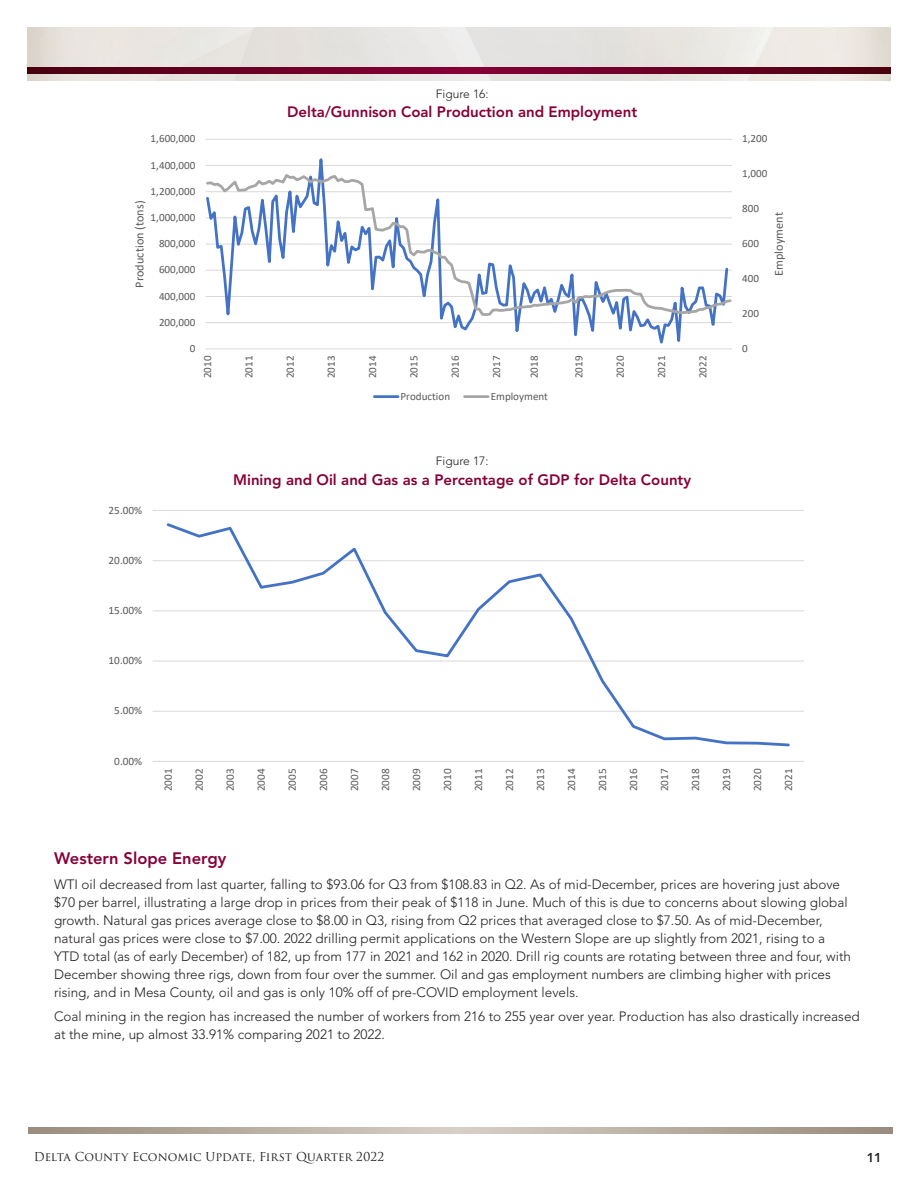
<style>
.page{position:relative;width:918px;height:1188px;background:#fff}
.page>*{position:absolute;margin:0;border:0;box-sizing:border-box;transform-origin:0 0}
.t1{font:800 16.5px "Avenir";color:#860037}
.t2{font:800 15px "Avenir";color:#860037}
.t3{font:300 13.5px/18px "Avenir";color:#231f20}
.t4{font:800 12.75px "Avenir";color:#231f20}
.t5{font:12.3px "Calibri";letter-spacing:.005em;color:#595959}
.t6{font:12px "Trajan Pro 3";color:#231f20}
.t7{font:300 12px "Avenir";color:#231f20}
.t8{font:11.25px "Calibri";color:#595959}
.t9{font:11.1px "Calibri";color:#595959}
</style>
<div class="page">
<img style="left:27px;top:27px;width:864px;height:54px">
<svg style="left:27px;top:68px;width:864px;height:6px;background:#680023"></svg>
<svg style="left:28px;top:1128px;width:864px;height:6px;background:#b8ada1"></svg>
<hr style="left:153px;top:711px;width:651px;height:1px;background:#d9d9d9">
<hr style="left:153px;top:661px;width:651px;height:1px;background:#d9d9d9">
<hr style="left:153px;top:610px;width:651px;height:1px;background:#d9d9d9">
<hr style="left:153px;top:560px;width:651px;height:1px;background:#d9d9d9">
<hr style="left:153px;top:510px;width:651px;height:1px;background:#d9d9d9">
<hr style="left:153px;top:761px;width:651px;height:1px;background:#d9d9d9">
<svg style="left:165px;top:523px;width:626px;height:224px"></svg>
<hr style="left:206px;top:322px;width:526px;height:1px;background:#d9d9d9">
<hr style="left:206px;top:165px;width:526px;height:1px;background:#d9d9d9">
<hr style="left:206px;top:139px;width:526px;height:1px;background:#d9d9d9">
<hr style="left:206px;top:348px;width:526px;height:1px;background:#d9d9d9">
<svg style="left:206px;top:158px;width:524px;height:192px"></svg>
<svg style="left:206px;top:172px;width:526px;height:145px"></svg>
<hr style="left:374px;top:395px;width:24px;height:3px;background:#4472c4">
<hr style="left:465px;top:395px;width:23px;height:3px;background:#a6a6a6">
<p class="t9" style="left:151px;top:131px;width:46px">1,600,000</p>
<p class="t9" style="left:151px;top:157px;width:46px">1,400,000</p>
<p class="t9" style="left:151px;top:183px;width:46px">1,200,000</p>
<p class="t5" style="left:131px;top:288px;width:89px;rotate:-90deg">Production (tons)</p>
<p class="t9" style="left:151px;top:210px;width:46px">1,000,000</p>
<p class="t9" style="left:159px;top:236px;width:38px">800,000</p>
<p class="t9" style="left:159px;top:262px;width:38px">600,000</p>
<p class="t9" style="left:159px;top:288px;width:38px">400,000</p>
<p class="t9" style="left:159px;top:314px;width:38px">200,000</p>
<p class="t9" style="left:190px;top:341px;width:7px">0</p>
<p class="t7" style="left:436px;top:86px;width:54px">Figure 16:</p>
<p class="t2" style="left:287px;top:103px;width:351px">Delta/Gunnison Coal Production and Employment</p>
<p class="t9" style="left:200px;top:378px;width:24px;rotate:-90deg">2010</p>
<p class="t9" style="left:241px;top:378px;width:24px;rotate:-90deg">2011</p>
<p class="t9" style="left:282px;top:378px;width:24px;rotate:-90deg">2012</p>
<p class="t9" style="left:324px;top:378px;width:24px;rotate:-90deg">2013</p>
<p class="t9" style="left:365px;top:378px;width:24px;rotate:-90deg">2014</p>
<p class="t9" style="left:406px;top:378px;width:24px;rotate:-90deg">2015</p>
<p class="t9" style="left:447px;top:378px;width:24px;rotate:-90deg">2016</p>
<p class="t9" style="left:489px;top:378px;width:24px;rotate:-90deg">2017</p>
<p class="t9" style="left:527px;top:378px;width:24px;rotate:-90deg">2018</p>
<p class="t9" style="left:571px;top:378px;width:24px;rotate:-90deg">2019</p>
<p class="t9" style="left:612px;top:378px;width:24px;rotate:-90deg">2020</p>
<p class="t9" style="left:654px;top:378px;width:24px;rotate:-90deg">2021</p>
<p class="t9" style="left:695px;top:378px;width:24px;rotate:-90deg">2022</p>
<p class="t9" style="left:401px;top:388px;width:51px">Production</p>
<p class="t9" style="left:491px;top:388px;width:59px">Employment</p>
<p class="t8" style="left:109px;top:502px;width:35px">25.00%</p>
<p class="t8" style="left:109px;top:552px;width:35px">20.00%</p>
<p class="t8" style="left:109px;top:602px;width:35px">15.00%</p>
<p class="t8" style="left:109px;top:653px;width:35px">10.00%</p>
<p class="t8" style="left:114px;top:703px;width:29px">5.00%</p>
<p class="t8" style="left:114px;top:753px;width:29px">0.00%</p>
<p class="t7" style="left:436px;top:454px;width:54px">Figure 17:</p>
<p class="t2" style="left:233px;top:470px;width:460px">Mining and Oil and Gas as a Percentage of GDP for Delta County</p>
<p class="t9" style="left:742px;top:131px;width:27px">1,200</p>
<p class="t9" style="left:742px;top:166px;width:27px">1,000</p>
<p class="t9" style="left:742px;top:201px;width:18px">800</p>
<p class="t9" style="left:742px;top:236px;width:18px">600</p>
<p class="t9" style="left:742px;top:271px;width:18px">400</p>
<p class="t9" style="left:742px;top:306px;width:18px">200</p>
<p class="t9" style="left:742px;top:341px;width:7px">0</p>
<p class="t5" style="left:770px;top:276px;width:65px;rotate:-90deg">Employment</p>
<p class="t8" style="left:160px;top:791px;width:24px;rotate:-90deg">2001</p>
<p class="t8" style="left:191px;top:791px;width:24px;rotate:-90deg">2002</p>
<p class="t8" style="left:222px;top:791px;width:24px;rotate:-90deg">2003</p>
<p class="t8" style="left:253px;top:791px;width:24px;rotate:-90deg">2004</p>
<p class="t8" style="left:284px;top:791px;width:24px;rotate:-90deg">2005</p>
<p class="t8" style="left:315px;top:791px;width:24px;rotate:-90deg">2006</p>
<p class="t8" style="left:346px;top:791px;width:24px;rotate:-90deg">2007</p>
<p class="t8" style="left:377px;top:791px;width:24px;rotate:-90deg">2008</p>
<p class="t8" style="left:408px;top:791px;width:24px;rotate:-90deg">2009</p>
<p class="t8" style="left:440px;top:791px;width:24px;rotate:-90deg">2010</p>
<p class="t8" style="left:471px;top:791px;width:24px;rotate:-90deg">2011</p>
<p class="t8" style="left:502px;top:791px;width:24px;rotate:-90deg">2012</p>
<p class="t8" style="left:533px;top:791px;width:24px;rotate:-90deg">2013</p>
<p class="t8" style="left:564px;top:791px;width:24px;rotate:-90deg">2014</p>
<p class="t8" style="left:595px;top:791px;width:24px;rotate:-90deg">2015</p>
<p class="t8" style="left:626px;top:791px;width:24px;rotate:-90deg">2016</p>
<p class="t8" style="left:657px;top:791px;width:24px;rotate:-90deg">2017</p>
<p class="t8" style="left:688px;top:791px;width:24px;rotate:-90deg">2018</p>
<p class="t8" style="left:719px;top:791px;width:24px;rotate:-90deg">2019</p>
<p class="t8" style="left:750px;top:791px;width:24px;rotate:-90deg">2020</p>
<p class="t8" style="left:781px;top:791px;width:24px;rotate:-90deg">2021</p>
<p class="t1" style="left:54px;top:849px;width:174px">Western Slope Energy</p>
<p class="t3" style="left:54px;top:875px;width:799px">WTI oil decreased from last quarter, falling to $93.06 for Q3 from $108.83 in Q2. As of mid-December, prices are hovering just above $70 per barrel, illustrating a large drop in prices from their peak of $118 in June. Much of this is due to concerns about slowing global growth. Natural gas prices average close to $8.00 in Q3, rising from Q2 prices that averaged close to $7.50. As of mid-December, natural gas prices were close to $7.00. 2022 drilling permit applications on the Western Slope are up slightly from 2021, rising to a YTD total (as of early December) of 182, up from 177 in 2021 and 162 in 2020. Drill rig counts are rotating between three and four, with December showing three rigs, down from four over the summer. Oil and gas employment numbers are climbing higher with prices rising, and in Mesa County, oil and gas is only 10% off of pre-COVID employment levels.</p>
<p class="t3" style="left:54px;top:1008px;width:807px">Coal mining in the region has increased the number of workers from 216 to 255 year over year. Production has also drastically increased at the mine, up almost 33.91% comparing 2021 to 2022.</p>
<p class="t6" style="left:34px;top:1148px;width:352px">Delta County Economic Update, First Quarter 2022</p>
<p class="t4" style="left:867px;top:1150px;width:17px">11</p>
</div>
